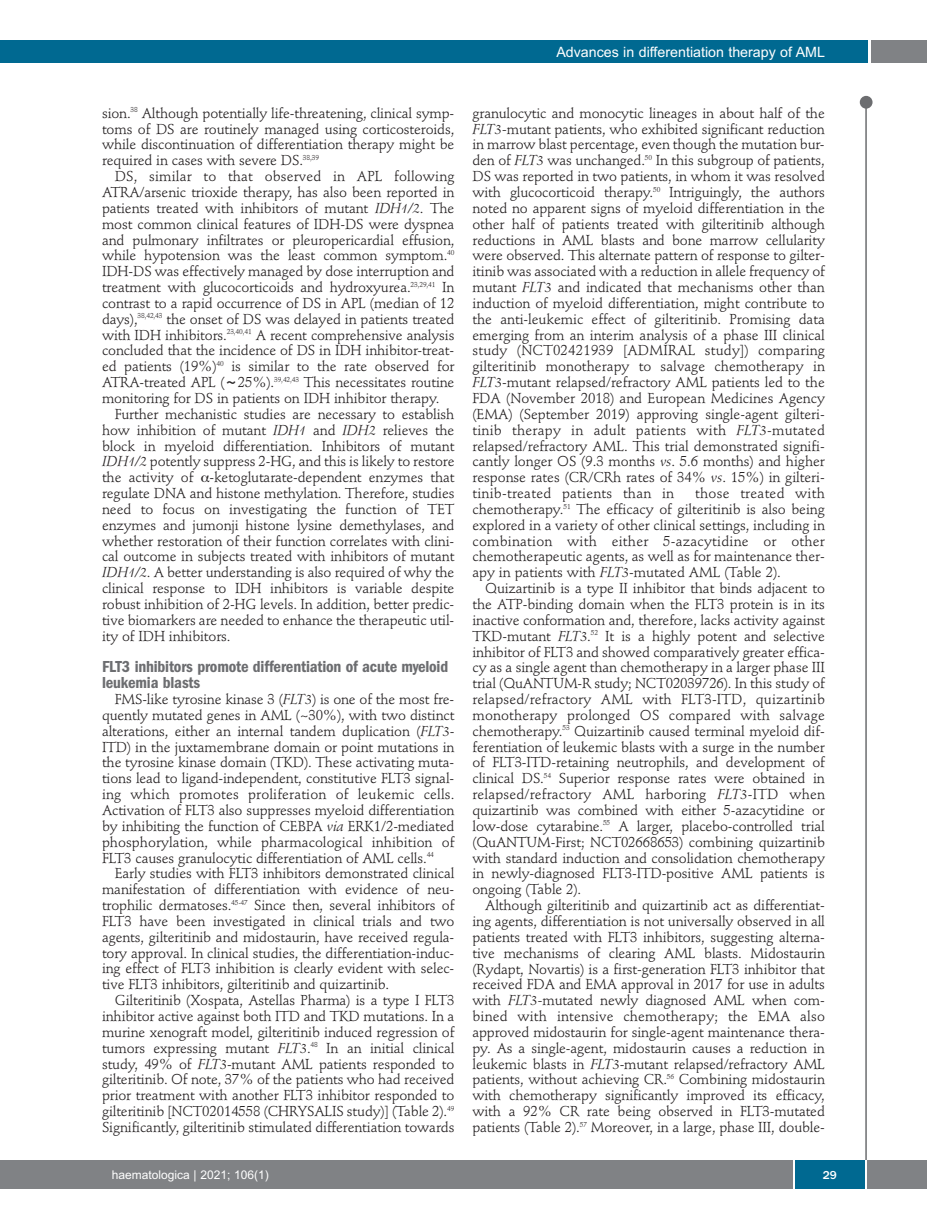
<style>
.page{position:relative;width:927px;height:1225px;background:#fff}
.page>*{position:absolute;margin:0;border:0;box-sizing:border-box;transform-origin:0 0}
.t1{font:600 condensed 16.5px/15.9px "Franklin Gothic";letter-spacing:-.01em;color:#6c6d70}
.t2{font:14.25px/15.9px "Stempel Schneidler";letter-spacing:-.01em;color:#231f20;text-align:justify}
.t3{font:14.25px "Arial";color:#fff}
.t4{font:12px "Arial";color:#fff}
.t5{font:500 12px "Franklin Gothic";color:#fff}
.s1{font-style:italic}
.s2{font-family:"Nanum Gothic";font-weight:800}
</style>
<div class="page">
<div style="left:860px;top:96px;width:12px;height:13px;background:#6c6d70;border-radius:50%"></div>
<hr style="left:865px;top:98px;width:2px;height:1062px;background:#6c6d70">
<div style="left:871px;top:40px;width:56px;height:22px;background:#808285"></div>
<div style="left:18px;top:40px;width:849px;height:22px;background:#006991"></div>
<div style="left:17px;top:1160px;width:910px;height:28px;background:#808285"></div>
<div style="left:795px;top:1160px;width:70px;height:28px;background:#006991"></div>
<hr style="left:793px;top:1160px;width:2px;height:28px;background:#fff">
<hr style="left:865px;top:1160px;width:2px;height:28px;background:#fff">
<div style="left:0;top:40px;width:19px;height:22px;background:#006991"></div>
<div style="left:0;top:1160px;width:18px;height:28px;background:#808285"></div>
<p class="t3" style="left:556px;top:44px;width:270px">Advances in differentiation therapy of AML</p>
<p class="t2" style="left:102px;top:106px;width:354px">sion.<sup>38</sup> Although potentially life-threatening, clinical symp&shy;toms of DS are routinely managed using corticosteroids, while discontinuation of differentiation therapy might be required in cases with severe DS.<sup>38,39</sup></p>
<p class="t2" style="left:102px;top:170px;width:354px;text-indent:13px">DS, similar to that observed in APL following ATRA/arsenic trioxide therapy, has also been reported in patients treated with inhibitors of mutant <span class="s1">IDH1/2</span>. The most common clinical features of IDH-DS were dyspnea and pulmonary infiltrates or pleuropericardial effusion, while hypotension was the least common symptom.<sup>40<br></sup>IDH-DS was effectively managed by dose interruption and treatment with glucocorticoids and hydroxyurea.<sup>23,29,41</sup> In contrast to a rapid occurrence of DS in APL (median of 12 days),<sup>38,42,43</sup> the onset of DS was delayed in patients treated with IDH inhibitors.<sup>23,40,41</sup> A recent comprehensive analysis concluded that the incidence of DS in IDH inhibitor-treat&shy;ed patients (19%)<sup>40</sup> is similar to the rate observed for ATRA-treated APL (<span class="s2">∼</span>25%).<sup>39,42,43</sup> This necessitates routine monitoring for DS in patients on IDH inhibitor therapy.</p>
<p class="t2" style="left:102px;top:407px;width:354px;text-indent:13px">Further mechanistic studies are necessary to establish how inhibition of mutant <span class="s1">IDH1</span> and <span class="s1">IDH2</span> relieves the block in myeloid differentiation. Inhibitors of mutant <span class="s1">IDH1/2</span> potently suppress 2-HG, and this is likely to restore the activity of -ketoglutarate-dependent enzymes that regulate DNA and histone methylation. Therefore, studies need to focus on investigating the function of TET enzymes and jumonji histone lysine demethylases, and whether restoration of their function correlates with clini&shy;cal outcome in subjects treated with inhibitors of mutant <span class="s1">IDH1/2</span>. A better understanding is also required of why the clinical response to IDH inhibitors is variable despite robust inhibition of 2-HG levels. In addition, better predic&shy;tive biomarkers are needed to enhance the therapeutic util&shy;ity of IDH inhibitors.</p>
<p class="t1" style="left:102px;top:660px;width:348px">FLT3 inhibitors promote differentiation of acute myeloid leukemia blasts</p>
<p class="t2" style="left:102px;top:692px;width:354px;text-indent:13px">FMS-like tyrosine kinase 3 (<span class="s1">FLT3</span>) is one of the most fre&shy;quently mutated genes in AML (~30%), with two distinct alterations, either an internal tandem duplication (<span class="s1">FLT3</span>- ITD) in the juxtamembrane domain or point mutations in the tyrosine kinase domain (TKD). These activating muta&shy;tions lead to ligand-independent, constitutive FLT3 signal&shy;ing which promotes proliferation of leukemic cells.<br>Activation of FLT3 also suppresses myeloid differentiation by inhibiting the function of CEBPA <span class="s1">via</span> ERK1/2-mediated phosphorylation, while pharmacological inhibition of FLT3 causes granulocytic differentiation of AML cells.<sup>44</sup></p>
<p class="t2" style="left:102px;top:867px;width:354px;text-indent:13px">Early studies with FLT3 inhibitors demonstrated clinical manifestation of differentiation with evidence of neu&shy;trophilic dermatoses.<sup>45-47</sup> Since then, several inhibitors of FLT3 have been investigated in clinical trials and two agents, gilteritinib and midostaurin, have received regula&shy;tory approval. In clinical studies, the differentiation-induc&shy;ing effect of FLT3 inhibition is clearly evident with selec&shy;tive FLT3 inhibitors, gilteritinib and quizartinib.</p>
<p class="t2" style="left:102px;top:993px;width:354px;text-indent:13px">Gilteritinib (Xospata, Astellas Pharma) is a type I FLT3 inhibitor active against both ITD and TKD mutations. In a murine xenograft model, gilteritinib induced regression of tumors expressing mutant <span class="s1">FLT3</span>.<sup>48</sup> In an initial clinical study, 49% of <span class="s1">FLT3</span>-mutant AML patients responded to gilteritinib. Of note, 37% of the patients who had received prior treatment with another FLT3 inhibitor responded to gilteritinib [NCT02014558 (CHRYSALIS study)] (Table 2).<sup>49<br></sup>Significantly, gilteritinib stimulated differentiation towards</p>
<p class="t2" style="left:472px;top:106px;width:354px">granulocytic and monocytic lineages in about half of the <span class="s1">FLT3-</span>mutant patients, who exhibited significant reduction in marrow blast percentage, even though the mutation bur&shy;den of <span class="s1">FLT3</span> was unchanged.<sup>50</sup> In this subgroup of patients, DS was reported in two patients, in whom it was resolved with glucocorticoid therapy.<sup>50</sup> Intriguingly, the authors noted no apparent signs of myeloid differentiation in the other half of patients treated with gilteritinib although reductions in AML blasts and bone marrow cellularity were observed. This alternate pattern of response to gilter&shy;itinib was associated with a reduction in allele frequency of mutant <span class="s1">FLT3</span> and indicated that mechanisms other than induction of myeloid differentiation, might contribute to the anti-leukemic effect of gilteritinib. Promising data emerging from an interim analysis of a phase III clinical study (NCT02421939 [ADMIRAL study]) comparing gilteritinib monotherapy to salvage chemotherapy in <span class="s1">FLT3</span>-mutant relapsed/refractory AML patients led to the FDA (November 2018) and European Medicines Agency (EMA) (September 2019) approving single-agent gilteri&shy;tinib therapy in adult patients with <span class="s1">FLT3</span>-mutated relapsed/refractory AML. This trial demonstrated signifi&shy;cantly longer OS (9.3 months <span class="s1">vs</span>. 5.6 months) and higher response rates (CR/CRh rates of 34% <span class="s1">vs</span>. 15%) in gilteri&shy;tinib-treated patients than in</p>
<p class="t2" style="left:472px;top:487px;width:354px;text-indent:223px">those treated with chemotherapy.<sup>51</sup> The efficacy of gilteritinib is also being explored in a variety of other clinical settings, including in combination with either 5-azacytidine or other chemotherapeutic agents, as well as for maintenance ther&shy;apy in patients with <span class="s1">FLT3</span>-mutated AML (Table 2).</p>
<p class="t2" style="left:472px;top:582px;width:354px;text-indent:13px">Quizartinib is a type II inhibitor that binds adjacent to the ATP-binding domain when the FLT3 protein is in its inactive conformation and, therefore, lacks activity against TKD-mutant <span class="s1">FLT3</span>.<sup>52</sup> It is a highly potent and selective inhibitor of FLT3 and showed comparatively greater effica&shy;cy as a single agent than chemotherapy in a larger phase III trial (QuANTUM-R study; NCT02039726). In this study of relapsed/refractory AML with FLT3-ITD, quizartinib monotherapy prolonged OS compared with salvage chemotherapy.<sup>53</sup> Quizartinib caused terminal myeloid dif&shy;ferentiation of leukemic blasts with a surge in the number of FLT3-ITD-retaining neutrophils, and development of clinical DS.<sup>54</sup> Superior response rates were obtained in relapsed/refractory AML harboring <span class="s1">FLT3</span>-ITD when quizartinib was combined with either 5-azacytidine or low-dose cytarabine.<sup>55</sup> A larger, placebo-controlled trial (QuANTUM-First; NCT02668653) combining quizartinib with standard induction and consolidation chemotherapy in newly-diagnosed FLT3-ITD-positive AML patients is ongoing (Table 2).</p>
<p class="t2" style="left:472px;top:898px;width:354px;text-indent:13px">Although gilteritinib and quizartinib act as differentiat&shy;ing agents, differentiation is not universally observed in all patients treated with FLT3 inhibitors, suggesting alterna&shy;tive mechanisms of clearing AML blasts. Midostaurin (Rydapt, Novartis) is a first-generation FLT3 inhibitor that received FDA and EMA approval in 2017 for use in adults with <span class="s1">FLT3-</span>mutated newly diagnosed AML when com&shy;bined with intensive chemotherapy; the EMA also approved midostaurin for single-agent maintenance thera&shy;py. As a single-agent, midostaurin causes a reduction in leukemic blasts in <span class="s1">FLT3</span>-mutant relapsed/refractory AML patients, without achieving CR.<sup>56</sup> Combining midostaurin with chemotherapy significantly improved its efficacy, with a 92% CR rate being observed in FLT3-mutated patients (Table 2).<sup>57</sup> Moreover, in a large, phase III, double-</p>
<p class="t4" style="left:112px;top:1167px;width:158px">haematologica | 2021; 106(1)</p>
<p class="t5" style="left:823px;top:1167px;width:16px">29</p>
</div>
